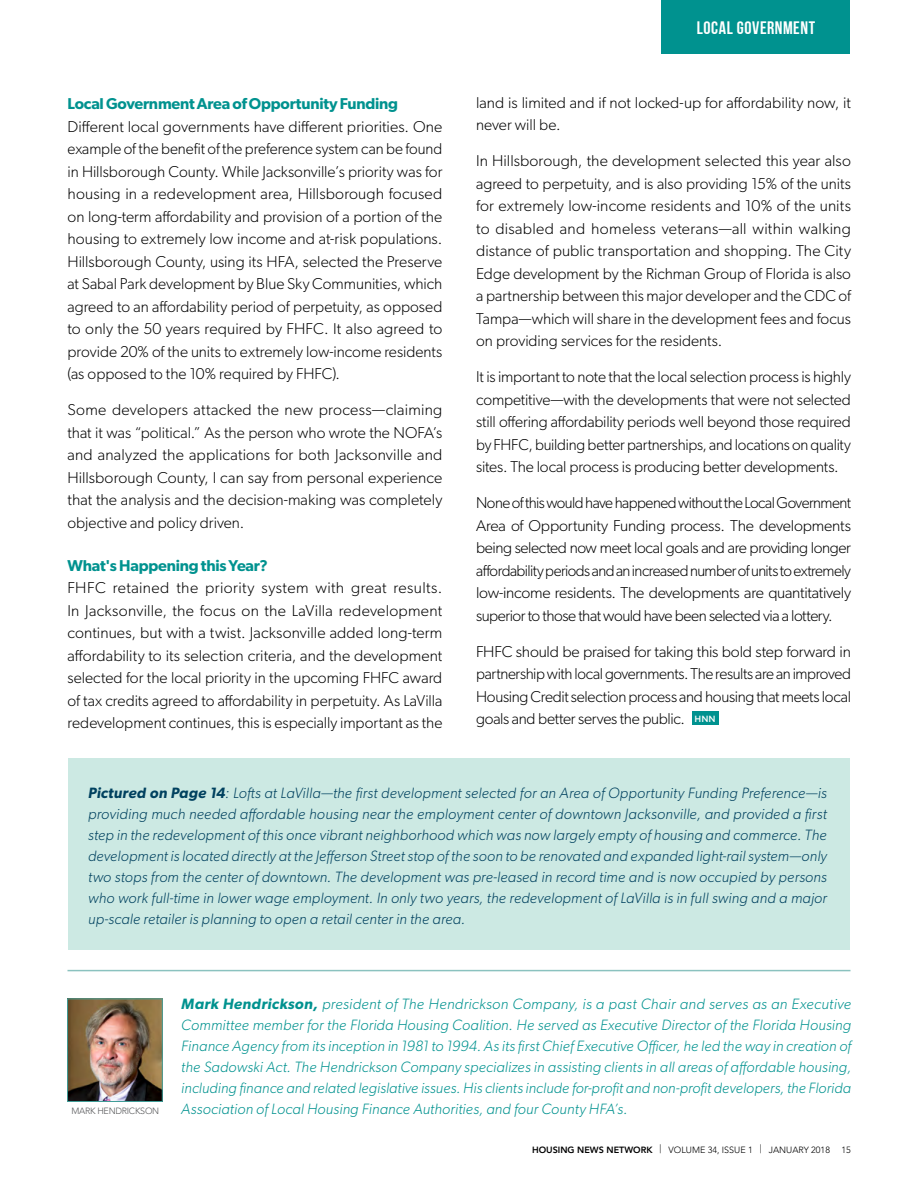
<style>
.page{position:relative;width:918px;height:1188px;background:#fff}
.page>*{position:absolute;margin:0;border:0;box-sizing:border-box;transform-origin:0 0}
.t1{font:18px "Bebas Neue";letter-spacing:.03em;color:#fff}
.t2{font:300 15.75px/22.5px "Gibson";letter-spacing:-.005em;color:#000;text-align:justify}
.t3{font:600 15.75px "Gibson";letter-spacing:-.015em;color:#00928f}
.t4{font:italic 300 15px/21px "Gibson";letter-spacing:.01em;color:#00415f;text-align:justify}
.t5{font:italic 300 15px/21px "Gibson";letter-spacing:.01em;color:#00928f;text-align:justify}
.t6{font:300 9px "Avenir LT Std";color:#000}
.t7{font:300 9px "Avenir LT Std";letter-spacing:-.03em;color:#58595b}
.t8{font:500 9px "Gotham";color:#fff}
.s1{font-weight:600}
.s2{font-weight:800}
</style>
<div class="page">
<div style="left:68px;top:758px;width:782px;height:192px;background:#cce9e3"></div>
<div style="left:662px;top:0;width:188px;height:54px;background:#00928f"></div>
<img style="left:69px;top:1001px;width:92px;height:99px">
<div style="left:67px;top:999px;width:96px;height:103px;border:1px solid #419d98"></div>
<div style="left:692px;top:712px;width:27px;height:13px;background:#00928f"></div>
<hr style="left:68px;top:970px;width:782px;height:1px;background:#8bc2bf">
<p class="t3" style="left:68px;top:95px;width:332px">Local Government Area of Opportunity Funding</p>
<p class="t2" style="left:68px;top:115px;width:376px">Different local governments have different priorities. One example of the benefit of the preference system can be found in Hillsborough County. While Jacksonville’s priority was for housing in a redevelopment area, Hillsborough focused on long-term affordability and provision of a portion of the housing to extremely low income and at-risk populations.<br>Hillsborough County, using its HFA, selected the Preserve at Sabal Park development by Blue Sky Communities, which agreed to an affordability period of perpetuity, as opposed to only the 50 years required by FHFC. It also agreed to provide 20% of the units to extremely low-income residents (as opposed to the 10% required by FHFC).</p>
<p class="t2" style="left:68px;top:399px;width:376px">Some developers attacked the new process—claiming that it was “political.” As the person who wrote the NOFA’s and analyzed the applications for both Jacksonville and Hillsborough County, I can say from personal experience that the analysis and the decision-making was completely objective and policy driven.</p>
<p class="t3" style="left:68px;top:556px;width:202px">What's Happening this Year?</p>
<p class="t2" style="left:68px;top:576px;width:376px">FHFC retained the priority system with great results.<br>In Jacksonville, the focus on the LaVilla redevelopment continues, but with a twist. Jacksonville added long-term affordability to its selection criteria, and the development selected for the local priority in the upcoming FHFC award of tax credits agreed to affordability in perpetuity. As LaVilla redevelopment continues, this is especially important as the</p>
<p class="t1" style="left:697px;top:18px;width:120px">LOCAL GOVERNMENT</p>
<p class="t2" style="left:476px;top:91px;width:376px">land is limited and if not locked-up for affordability now, it never will be.</p>
<p class="t2" style="left:476px;top:149px;width:376px">In Hillsborough, the development selected this year also agreed to perpetuity, and is also providing 15% of the units for extremely low-income residents and 10% of the units to disabled and homeless veterans—all within walking distance of public transportation and shopping. The City Edge development by the Richman Group of Florida is also a partnership between this major developer and the CDC of Tampa—which will share in the development fees and focus on providing services for the residents.</p>
<p class="t2" style="left:476px;top:365px;width:376px">It is important to note that the local selection process is highly competitive—with the developments that were not selected still offering affordability periods well beyond those required by FHFC, building better partnerships, and locations on quality sites. The local process is producing better developments.</p>
<p class="t2" style="left:476px;top:491px;width:376px">None of this would have happened without the Local Government Area of Opportunity Funding process. The developments being selected now meet local goals and are providing longer affordability periods and an increased number of units to extremely low-income residents. The developments are quantitatively superior to those that would have been selected via a lottery.</p>
<p class="t2" style="left:476px;top:640px;width:376px">FHFC should be praised for taking this bold step forward in partnership with local governments. The results are an improved Housing Credit selection process and housing that meets local goals and better serves the public.</p>
<p class="t8" style="left:695px;top:713px;width:23px">HNN</p>
<p class="t4" style="left:88px;top:782px;width:740px"><span class="s1">Pictured on Page 14</span>: Lofts at LaVilla—the first development selected for an Area of Opportunity Funding Preference—is providing much needed affordable housing near the employment center of downtown Jacksonville, and provided a first step in the redevelopment of this once vibrant neighborhood which was now largely empty of housing and commerce. The development is located directly at the Jefferson Street stop of the soon to be renovated and expanded light-rail system—only two stops from the center of downtown. The development was pre-leased in record time and is now occupied by persons who work full-time in lower wage employment. In only two years, the redevelopment of LaVilla is in full swing and a major up-scale retailer is planning to open a retail center in the area.</p>
<p class="t5" style="left:181px;top:993px;width:671px"><span class="s1">Mark Hendrickson,</span> president of The Hendrickson Company, is a past Chair and serves as an Executive Committee member for the Florida Housing Coalition. He served as Executive Director of the Florida Housing Finance Agency from its inception in 1981 to 1994. As its first Chief Executive Officer, he led the way in creation of the Sadowski Act. The Hendrickson Company specializes in assisting clients in all areas of affordable housing, including finance and related legislative issues. His clients include for-profit and non-profit developers, the Florida</p>
<p class="t7" style="left:71px;top:1105px;width:89px">MARK HENDRICKSON</p>
<p class="t5" style="left:181px;top:1098px;width:448px">Association of Local Housing Finance Authorities, and four County HFA’s.</p>
<p class="t6" style="left:532px;top:1144px;width:299px"><span class="s2">HOUSING NEWS NETWORK</span> | VOLUME 34, ISSUE 1 | JANUARY 2018</p>
<p class="t6" style="left:841px;top:1144px;width:11px">15</p>
</div>
